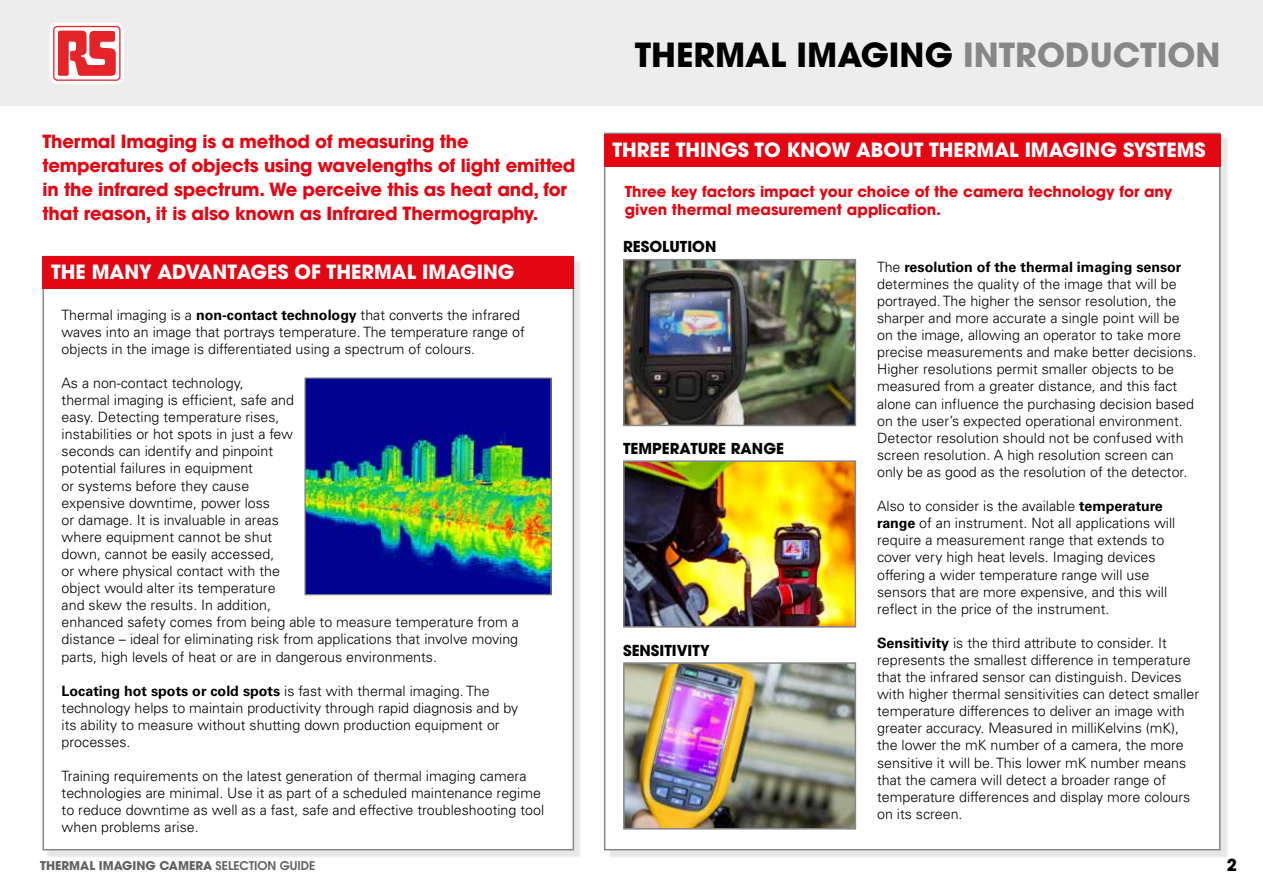
<style>
.page{position:relative;width:1263px;height:893px;background:#fff}
.page>*{position:absolute;margin:0;border:0;box-sizing:border-box;transform-origin:0 0}
.t1{font:700 33px "ITC Avant Garde Pro";color:#000}
.t2{font:700 19.5px "ITC Avant Garde Pro";color:#fff}
.t3{font:700 18px/24px "ITC Avant Garde Pro";letter-spacing:-.01em;color:#e30613}
.t4{font:700 16.5px "ITC Avant Garde Pro";color:#000}
.t5{font:700 15px/18px "ITC Avant Garde Pro";color:#e30613}
.t6{font:700 15px "ITC Avant Garde Pro";color:#000}
.t7{font:300 14.25px/17.1px "Univers";color:#000}
.t8{font:700 12px "ITC Avant Garde Pro";color:#616160}
.s1{font-weight:700}
.s2{color:#878787}
.s3{font-weight:600}
</style>
<div class="page">
<div style="left:0;top:0;width:1263px;height:106px;background:#ededed"></div>
<div style="left:50px;top:22px;width:74px;height:62px;background:#fff;border-radius:8px"></div>
<svg style="left:53px;top:26px;width:68px;height:55px"></svg>
<div style="left:54px;top:27px;width:65px;height:52px;background:#fff;border-radius:3px"></div>
<svg style="left:58px;top:31px;width:58px;height:45px"></svg>
<div style="left:47px;top:260px;width:535px;height:598px;background:#000;opacity:.1"></div>
<div style="left:43px;top:256px;width:531px;height:594px;background:#fff;border:2px solid #878787"></div>
<div style="left:608px;top:137px;width:620px;height:721px;background:#000;opacity:.1"></div>
<div style="left:604px;top:133px;width:616px;height:717px;background:#fff;border:2px solid #878787"></div>
<div style="left:43px;top:256px;width:531px;height:32px;background:#e30613"></div>
<div style="left:604px;top:134px;width:616px;height:32px;background:#e30613"></div>
<img style="left:306px;top:379px;width:244px;height:214px">
<div style="left:304px;top:377px;width:248px;height:218px;border:1px solid #878787"></div>
<img style="left:626px;top:463px;width:227px;height:162px">
<div style="left:623px;top:460px;width:233px;height:168px;border:2px solid #878787"></div>
<img style="left:626px;top:262px;width:227px;height:161px">
<div style="left:623px;top:259px;width:233px;height:167px;border:2px solid #878787"></div>
<img style="left:626px;top:665px;width:227px;height:161px">
<div style="left:623px;top:662px;width:233px;height:167px;border:2px solid #878787"></div>
<p class="t3" style="left:43px;top:130px;width:534px">Thermal Imaging is a method of measuring the temperatures of objects using wavelengths of light emitted in the infrared spectrum. We perceive this as heat and, for that reason, it is also known as Infrared Thermography.</p>
<h2 class="t2" style="left:51px;top:259px;width:465px">THE MANY ADVANTAGES OF THERMAL IMAGING</h2>
<p class="t7" style="left:62px;top:306px;width:465px">Thermal imaging is a <span class="s1">non-contact technology</span> that converts the infrared waves into an image that portrays temperature. The temperature range of objects in the image is differentiated using a spectrum of colours.</p>
<p class="t7" style="left:62px;top:374px;width:459px">As a non-contact technology,<br>thermal imaging is efficient, safe and<br>easy. Detecting temperature rises,<br>instabilities or hot spots in just a few<br>seconds can identify and pinpoint<br>potential failures in equipment<br>or systems before they cause<br>expensive downtime, power loss<br>or damage. It is invaluable in areas<br>where equipment cannot be shut<br>down, cannot be easily accessed,<br>or where physical contact with the<br>object would alter its temperature<br>and skew the results. In addition,<br>enhanced safety comes from being able to measure temperature from a distance – ideal for eliminating risk from applications that involve moving parts, high levels of heat or are in dangerous environments.</p>
<p class="t7" style="left:62px;top:682px;width:458px"><span class="s1">Locating hot spots or cold spots</span> is fast with thermal imaging. The technology helps to maintain productivity through rapid diagnosis and by its ability to measure without shutting down production equipment or processes.</p>
<p class="t7" style="left:62px;top:767px;width:484px">Training requirements on the latest generation of thermal imaging camera technologies are minimal. Use it as part of a scheduled maintenance regime to reduce downtime as well as a fast, safe and effective troubleshooting tool when problems arise.</p>
<h1 class="t1" style="left:635px;top:33px;width:587px">THERMAL IMAGING <span class="s2">INTRODUCTION</span></h1>
<h2 class="t2" style="left:612px;top:137px;width:595px">THREE THINGS TO KNOW ABOUT THERMAL IMAGING SYSTEMS</h2>
<p class="t5" style="left:625px;top:182px;width:549px">Three key factors impact your choice of the camera technology for any given thermal measurement application.</p>
<p class="t6" style="left:623px;top:237px;width:95px">RESOLUTION</p>
<p class="t6" style="left:623px;top:438px;width:162px">TEMPERATURE RANGE</p>
<p class="t6" style="left:623px;top:640px;width:88px">SENSITIVITY</p>
<p class="t7" style="left:877px;top:258px;width:321px">The <span class="s1">resolution of the thermal imaging sensor </span>determines the quality of the image that will be portrayed. The higher the sensor resolution, the sharper and more accurate a single point will be on the image, allowing an operator to take more precise measurements and make better decisions.<br>Higher resolutions permit smaller objects to be measured from a greater distance, and this fact alone can influence the purchasing decision based on the user’s expected operational environment.<br>Detector resolution should not be confused with screen resolution. A high resolution screen can only be as good as the resolution of the detector.</p>
<p class="t7" style="left:877px;top:497px;width:300px">Also to consider is the available <span class="s1">temperature range</span> of an instrument. Not all applications will require a measurement range that extends to cover very high heat levels. Imaging devices offering a wider temperature range will use sensors that are more expensive, and this will reflect in the price of the instrument.</p>
<p class="t7" style="left:877px;top:634px;width:324px"><span class="s1">Sensitivity</span> is the third attribute to consider. It represents the smallest difference in temperature that the infrared sensor can distinguish. Devices with higher thermal sensitivities can detect smaller temperature differences to deliver an image with greater accuracy. Measured in milliKelvins (mK), the lower the mK number of a camera, the more sensitive it will be. This lower mK number means that the camera will detect a broader range of temperature differences and display more colours on its screen.</p>
<p class="t8" style="left:40px;top:857px;width:277px">THERMAL IMAGING CAMERA <span class="s3">SELECTION GUIDE</span></p>
<p class="t4" style="left:1227px;top:854px;width:12px">2</p>
</div>
